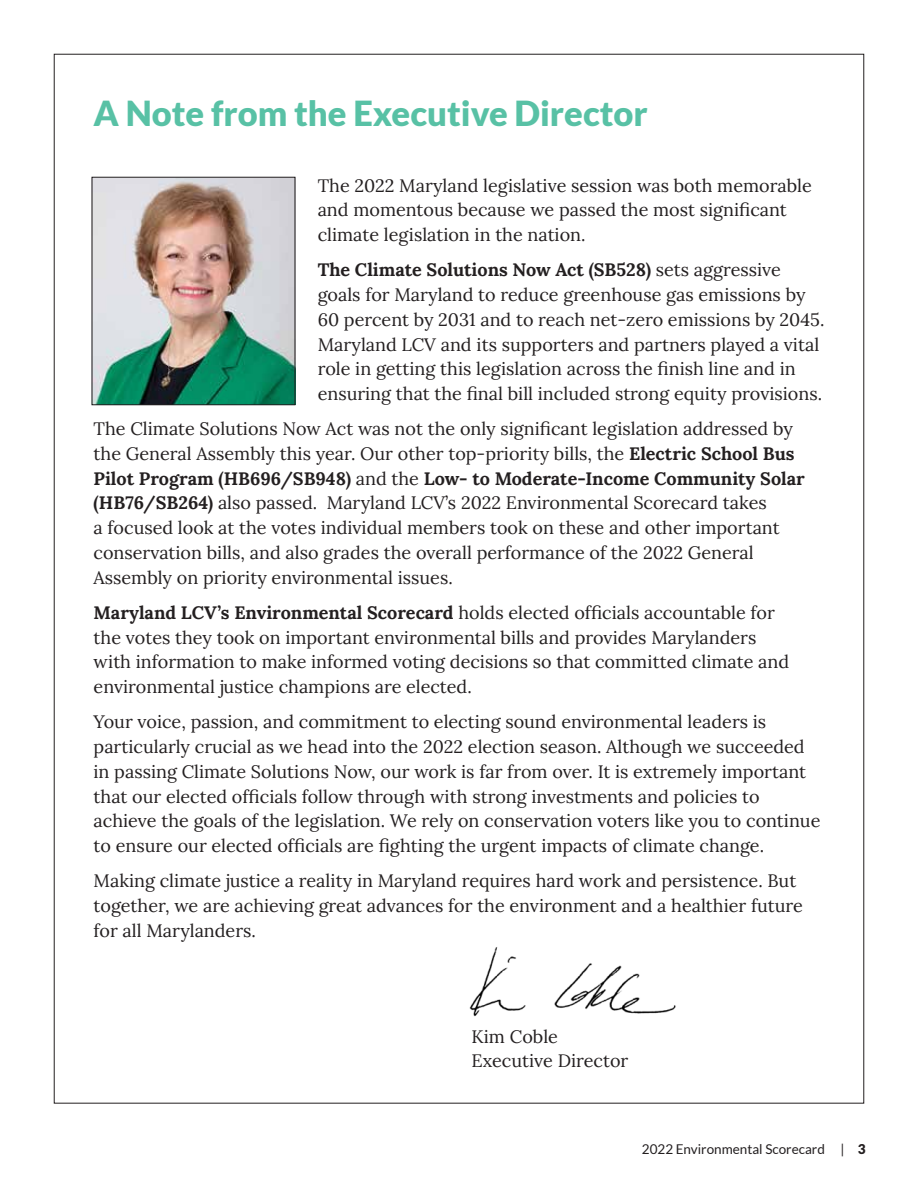
<style>
.page{position:relative;width:918px;height:1188px;background:#fff}
.page>*{position:absolute;margin:0;border:0;box-sizing:border-box;transform-origin:0 0}
.t1{font:900 34.5px "Lato";color:#58c1a5}
.t2{font:18px/24.8px "Lora";color:#231f20}
.t3{font:13.5px "Lato";color:#231f20}
.s1{font-weight:700}
.s2{font-weight:900}
</style>
<div class="page">
<img style="left:94px;top:179px;width:199px;height:224px">
<div style="left:92px;top:177px;width:203px;height:228px;border:1px solid #231f20"></div>
<img style="left:469px;top:947px;width:207px;height:70px">
<h1 class="t1" style="left:94px;top:93px;width:556px">A Note from the Executive Director</h1>
<p class="t2" style="left:318px;top:172px;width:496px">The 2022 Maryland legislative session was both memorable and momentous because we passed the most significant climate legislation in the nation.</p>
<p class="t2" style="left:318px;top:256px;width:508px"><span class="s1">The Climate Solutions Now Act (SB528)</span> sets aggressive goals for Maryland to reduce greenhouse gas emissions by 60 percent by 2031 and to reach net-zero emissions by 2045.<br>Maryland LCV and its supporters and partners played a vital role in getting this legislation across the finish line and in ensuring that the final bill included strong equity provisions.</p>
<p class="t2" style="left:94px;top:415px;width:713px">The Climate Solutions Now Act was not the only significant legislation addressed by the General Assembly this year. Our other top-priority bills, the <span class="s1">Electric School Bus Pilot Program (HB696/SB948)</span> and the <span class="s1">Low- to Moderate-Income Community Solar (HB76/SB264)</span> also passed. Maryland LCV’s 2022 Environmental Scorecard takes<br>a focused look at the votes individual members took on these and other important conservation bills, and also grades the overall performance of the 2022 General Assembly on priority environmental issues.</p>
<p class="t2" style="left:94px;top:599px;width:697px"><span class="s1">Maryland LCV’s Environmental Scorecard</span> holds elected officials accountable for the votes they took on important environmental bills and provides Marylanders with information to make informed voting decisions so that committed climate and environmental justice champions are elected.</p>
<p class="t2" style="left:94px;top:709px;width:728px">Your voice, passion, and commitment to electing sound environmental leaders is particularly crucial as we head into the 2022 election season. Although we succeeded in passing Climate Solutions Now, our work is far from over. It is extremely important that our elected officials follow through with strong investments and policies to achieve the goals of the legislation. We rely on conservation voters like you to continue to ensure our elected officials are fighting the urgent impacts of climate change.</p>
<p class="t2" style="left:94px;top:868px;width:711px">Making climate justice a reality in Maryland requires hard work and persistence. But together, we are achieving great advances for the environment and a healthier future for all Marylanders.</p>
<p class="t2" style="left:472px;top:1023px;width:158px">Kim Coble<br>Executive Director</p>
<p class="t3" style="left:642px;top:1141px;width:225px">2022 Environmental Scorecard | <span class="s2">3</span></p>
</div>
